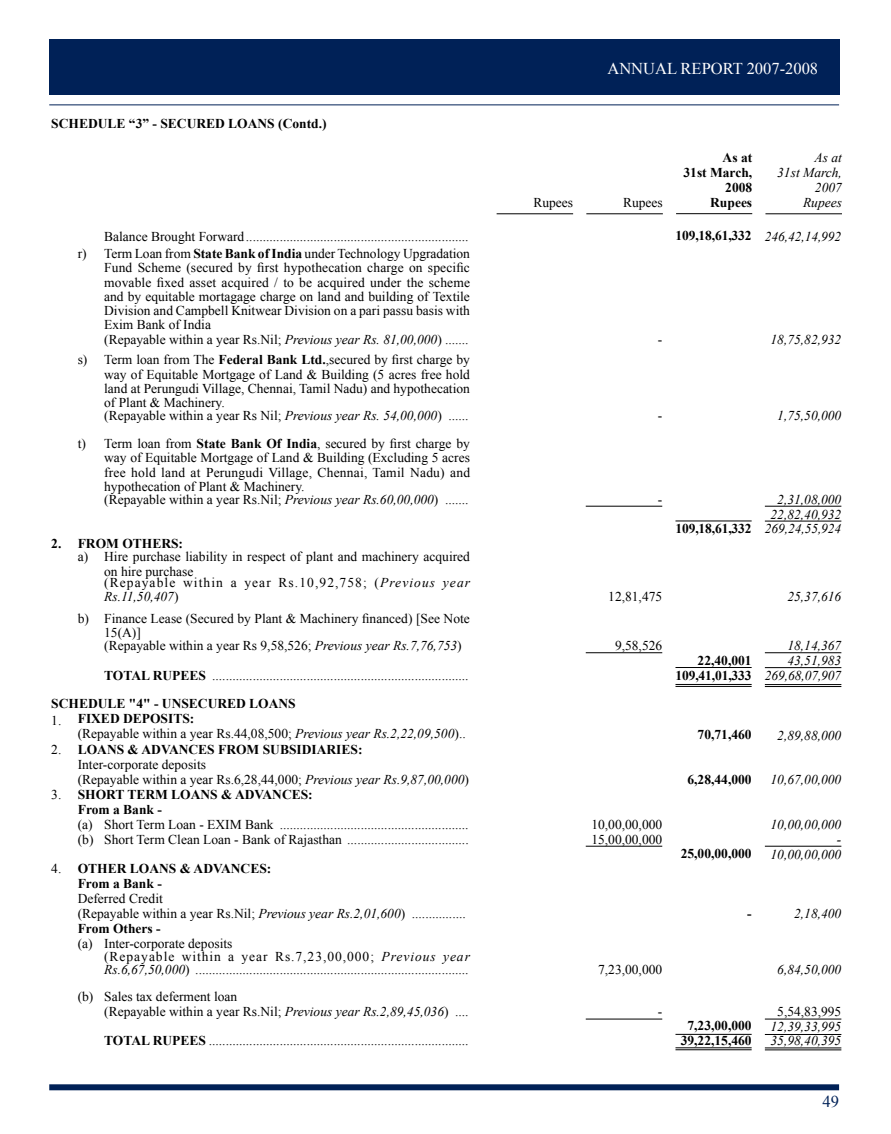
<style>
.page{position:relative;width:891px;height:1134px;background:#fff}
.page>*{position:absolute;margin:0;border:0;box-sizing:border-box;transform-origin:0 0}
.t1{font:16.5px "Times New Roman";color:#fff}
.t2{font:16.5px "Times New Roman";color:#002157}
.t3{font:13.5px/14.2px "Times New Roman";color:#000}
.t4{font:700 13.5px/14.9px "Times New Roman";color:#000}
.t5{font:italic 13.5px/14.9px "Times New Roman";color:#000;text-align:right}
.t6{font:13.5px/13.2px "Times New Roman";letter-spacing:.07em;color:#000}
.t7{font:13.5px/14.2px "Times New Roman";letter-spacing:.08em;color:#000}
.s1{font-weight:400;font-style:italic}
.s2{font-weight:700}
.s3{font-style:italic}
.s4{font-weight:700;font-style:normal}
.s5{font-weight:400}
</style>
<div class="page">
<div style="left:49px;top:40px;width:791px;height:55px;background:#002157"></div>
<hr style="left:49px;top:105px;width:790px;height:1px;background:#002157">
<div style="left:49px;top:1084px;width:790px;height:6px;background:#002157"></div>
<hr style="left:497px;top:213px;width:76px;height:1px;background:#000">
<hr style="left:586px;top:213px;width:77px;height:1px;background:#000">
<hr style="left:676px;top:213px;width:76px;height:1px;background:#000">
<hr style="left:765px;top:213px;width:77px;height:1px;background:#000">
<hr style="left:586px;top:506px;width:76px;height:1px;background:#000">
<hr style="left:765px;top:506px;width:76px;height:1px;background:#000">
<hr style="left:675px;top:521px;width:77px;height:1px;background:#000">
<hr style="left:765px;top:521px;width:76px;height:1px;background:#000">
<hr style="left:586px;top:652px;width:76px;height:1px;background:#000">
<hr style="left:765px;top:652px;width:76px;height:1px;background:#000">
<hr style="left:675px;top:667px;width:77px;height:1px;background:#000">
<hr style="left:765px;top:667px;width:76px;height:1px;background:#000">
<hr style="left:675px;top:684px;width:77px;height:1px;background:#000">
<hr style="left:675px;top:686px;width:77px;height:1px;background:#000">
<hr style="left:765px;top:684px;width:76px;height:1px;background:#000">
<hr style="left:765px;top:686px;width:76px;height:1px;background:#000">
<hr style="left:586px;top:846px;width:76px;height:1px;background:#000">
<hr style="left:765px;top:846px;width:76px;height:1px;background:#000">
<hr style="left:586px;top:1019px;width:76px;height:1px;background:#000">
<hr style="left:765px;top:1019px;width:76px;height:1px;background:#000">
<hr style="left:675px;top:1034px;width:77px;height:1px;background:#000">
<hr style="left:675px;top:1047px;width:77px;height:1px;background:#000">
<hr style="left:675px;top:1049px;width:77px;height:1px;background:#000">
<hr style="left:765px;top:1034px;width:76px;height:1px;background:#000">
<hr style="left:765px;top:1048px;width:76px;height:1px;background:#000">
<hr style="left:765px;top:1050px;width:76px;height:1px;background:#000">
<p class="t4" style="left:51px;top:116px;width:277px">SCHEDULE “3” - SECURED LOANS (Contd.)</p>
<p class="t1" style="left:607px;top:58px;width:212px">ANNUAL REPORT 2007-2008</p>
<p class="t4" style="left:723px;top:150px;width:31px">As at</p>
<p class="t5" style="left:815px;top:150px;width:29px">As at</p>
<p class="t4" style="left:684px;top:165px;width:70px">31st March,</p>
<p class="t5" style="left:777px;top:165px;width:66px">31st March,</p>
<p class="t4" style="left:725px;top:180px;width:28px">2008</p>
<p class="t5" style="left:815px;top:180px;width:28px">2007</p>
<p class="t3" style="left:533px;top:195px;width:41px">Rupees</p>
<p class="t3" style="left:623px;top:195px;width:41px">Rupees</p>
<p class="t4" style="left:710px;top:195px;width:43px">Rupees</p>
<p class="t5" style="left:803px;top:195px;width:40px">Rupees</p>
<p class="t3" style="left:104px;top:229px;width:366px">Balance Brought Forward..................................................................</p>
<p class="t4" style="left:675px;top:228px;width:167px">109,18,61,332 <span class="s1">246,42,14,992</span></p>
<p class="t3" style="left:104px;top:246px;width:367px;text-indent:-26px">r) Term Loan from <span class="s2">State Bank of India</span> under Technology Upgradation Fund Scheme (secured by first hypothecation charge on specific movable fixed asset acquired / to be acquired under the scheme and by equitable mortagage charge on land and building of Textile Division and Campbell Knitwear Division on a pari passu basis with Exim Bank of India<br>(Repayable within a year Rs.Nil; <span class="s3">Previous year Rs. 81,00,000</span>) .......</p>
<p class="t3" style="left:658px;top:332px;width:6px">-</p>
<p class="t5" style="left:771px;top:331px;width:72px">18,75,82,932</p>
<p class="t3" style="left:104px;top:353px;width:367px;text-align:justify;text-indent:-26px">s) Term loan from The <span class="s2">Federal Bank Ltd.</span>,secured by first charge by way of Equitable Mortgage of Land &amp; Building (5 acres free hold land at Perungudi Village, Chennai, Tamil Nadu) and hypothecation of Plant &amp; Machinery.</p>
<p class="t3" style="left:104px;top:408px;width:366px">(Repayable within a year Rs Nil; <span class="s3">Previous year Rs. 54,00,000</span>) ......</p>
<p class="t3" style="left:658px;top:408px;width:6px">-</p>
<p class="t5" style="left:777px;top:408px;width:66px">1,75,50,000</p>
<p class="t3" style="left:104px;top:436px;width:367px;text-align:justify;text-indent:-26px">t) Term loan from <span class="s2">State Bank Of India</span>, secured by first charge by way of Equitable Mortgage of Land &amp; Building (Excluding 5 acres free hold land at Perungudi Village, Chennai, Tamil Nadu) and hypothecation of Plant &amp; Machinery.</p>
<p class="t3" style="left:104px;top:492px;width:366px">(Repayable within a year Rs.Nil; <span class="s3">Previous year Rs.60,00,000</span>) .......</p>
<p class="t3" style="left:658px;top:492px;width:6px">-</p>
<p class="t5" style="left:675px;top:491px;width:167px">2,31,08,000<br>22,82,40,932<br><span class="s4">109,18,61,332</span> 269,24,55,924</p>
<p class="t4" style="left:51px;top:536px;width:133px">2. FROM OTHERS:</p>
<p class="t3" style="left:104px;top:549px;width:367px;text-indent:-26px">a) Hire purchase liability in respect of plant and machinery acquired on hire purchase</p>
<p class="t7" style="left:104px;top:575px;width:367px">(Repayable within a year Rs.10,92,758; (<span class="s3">Previous year<br>Rs.11,50,407</span>)</p>
<p class="t3" style="left:608px;top:589px;width:55px">12,81,475</p>
<p class="t5" style="left:787px;top:589px;width:55px">25,37,616</p>
<p class="t3" style="left:104px;top:611px;width:367px;text-indent:-26px">b) Finance Lease (Secured by Plant &amp; Machinery financed) [See Note<br>15(A)]</p>
<p class="t3" style="left:104px;top:638px;width:359px">(Repayable within a year Rs 9,58,526; <span class="s3">Previous year Rs.7,76,753</span>)</p>
<p class="t3" style="left:615px;top:638px;width:49px">9,58,526</p>
<p class="t5" style="left:787px;top:638px;width:55px">18,14,367</p>
<p class="t4" style="left:698px;top:653px;width:55px">22,40,001</p>
<p class="t5" style="left:787px;top:653px;width:55px">43,51,983</p>
<p class="t3" style="left:104px;top:668px;width:366px"><span class="s2">TOTAL RUPEES</span> ............................................................................</p>
<p class="t4" style="left:675px;top:668px;width:167px">109,41,01,333 <span class="s1">269,68,07,907</span></p>
<p class="t4" style="left:51px;top:695px;width:246px">SCHEDULE "4" - UNSECURED LOANS</p>
<p class="t3" style="left:78px;top:710px;width:390px;line-height:15.1px;text-indent:-26px">1. <span class="s2">FIXED DEPOSITS:<br></span>(Repayable within a year Rs.44,08,500; <span class="s3">Previous year Rs.2,22,09,500</span>)..</p>
<p class="t4" style="left:698px;top:727px;width:55px">70,71,460</p>
<p class="t5" style="left:777px;top:727px;width:66px">2,89,88,000</p>
<p class="t3" style="left:78px;top:742px;width:393px;line-height:15px;text-indent:-26px">2. <span class="s2">LOANS &amp; ADVANCES FROM SUBSIDIARIES:<br></span>Inter-corporate deposits<br>(Repayable within a year Rs.6,28,44,000; <span class="s3">Previous year Rs.9,87,00,000</span>)</p>
<p class="t4" style="left:688px;top:772px;width:66px">6,28,44,000</p>
<p class="t5" style="left:771px;top:772px;width:72px">10,67,00,000</p>
<p class="t4" style="left:78px;top:787px;width:237px;text-indent:-26px"><span class="s5">3.</span> SHORT TERM LOANS &amp; ADVANCES:<br>From a Bank -</p>
<p class="t3" style="left:78px;top:817px;width:392px">(a) Short Term Loan - EXIM Bank ........................................................</p>
<p class="t3" style="left:591px;top:817px;width:72px">10,00,00,000</p>
<p class="t5" style="left:771px;top:817px;width:72px">10,00,00,000</p>
<p class="t3" style="left:78px;top:832px;width:392px">(b) Short Term Clean Loan - Bank of Rajasthan ....................................</p>
<p class="t3" style="left:591px;top:832px;width:72px">15,00,00,000</p>
<p class="t5" style="left:837px;top:831px;width:6px">-</p>
<p class="t4" style="left:681px;top:846px;width:72px">25,00,00,000</p>
<p class="t5" style="left:771px;top:846px;width:72px">10,00,00,000</p>
<p class="t4" style="left:78px;top:861px;width:195px;text-indent:-26px"><span class="s5">4.</span> OTHER LOANS &amp; ADVANCES:<br>From a Bank -</p>
<p class="t3" style="left:78px;top:891px;width:390px;line-height:14.9px">Deferred Credit<br>(Repayable within a year Rs.Nil; <span class="s3">Previous year Rs.2,01,600</span>) ................</p>
<p class="t4" style="left:747px;top:906px;width:6px">-</p>
<p class="t5" style="left:794px;top:906px;width:49px">2,18,400</p>
<p class="t4" style="left:78px;top:921px;width:84px">From Others -</p>
<p class="t6" style="left:104px;top:937px;width:367px;text-indent:-26px">(a) Inter-corporate deposits<br>(Repayable within a year Rs.7,23,00,000; <span class="s3">Previous year<br>Rs.6,67,50,000</span>) .................................................................................</p>
<p class="t3" style="left:104px;top:989px;width:366px;line-height:14.9px;text-indent:-26px">(b) Sales tax deferment loan<br>(Repayable within a year Rs.Nil; <span class="s3">Previous year Rs.2,89,45,036</span>) ....</p>
<p class="t3" style="left:598px;top:963px;width:66px">7,23,00,000</p>
<p class="t5" style="left:777px;top:962px;width:66px">6,84,50,000</p>
<p class="t3" style="left:658px;top:1004px;width:6px">-</p>
<p class="t3" style="left:777px;top:1004px;width:66px">5,54,83,995</p>
<p class="t4" style="left:688px;top:1018px;width:66px">7,23,00,000</p>
<p class="t5" style="left:771px;top:1018px;width:72px">12,39,33,995</p>
<p class="t3" style="left:104px;top:1034px;width:366px"><span class="s2">TOTAL RUPEES</span> .............................................................................</p>
<p class="t4" style="left:681px;top:1033px;width:72px">39,22,15,460</p>
<p class="t5" style="left:771px;top:1033px;width:72px">35,98,40,395</p>
<p class="t2" style="left:823px;top:1090px;width:18px">49</p>
</div>
